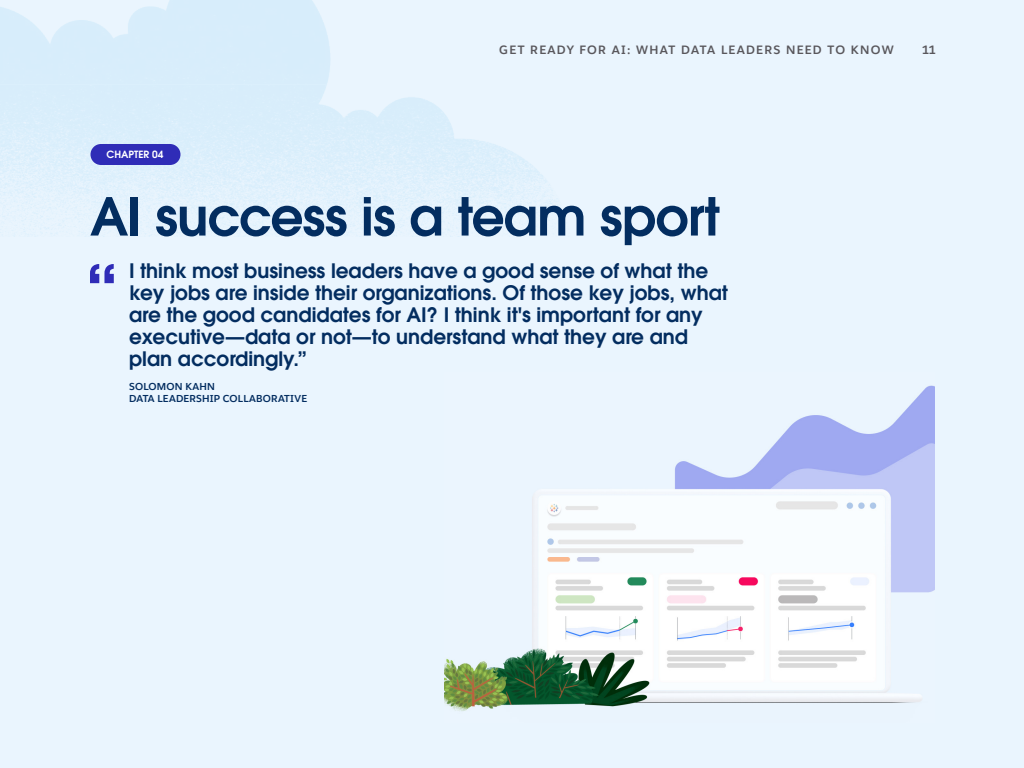
<style>
.page{position:relative;width:1024px;height:768px;background:#eaf5fe}
.page>*{position:absolute;margin:0;border:0;box-sizing:border-box;transform-origin:0 0}
.t1{font:52px "Avant Garde For Salesforce Dm";letter-spacing:-.02em;color:#032d60}
.t2{font:20px/22px "Avant Garde For Salesforce Dm";color:#032d60}
.t3{font:700 12px "Salesforce Sans";letter-spacing:.11em;color:#59575c}
.t4{font:700 10px/12px "Salesforce Sans";letter-spacing:.02em;color:#032d60}
.t5{font:10px "Avant Garde For Salesforce Dm";color:#fff}
</style>
<div class="page">
<img style="left:444px;top:385px;width:491px;height:326px">
<svg style="left:90px;top:264px;width:24px;height:19px"></svg>
<div style="left:90px;top:144px;width:91px;height:21px;background:#2f2cb7;border-radius:11px"></div>
<p class="t5" style="left:107px;top:150px;width:58px">CHAPTER 04</p>
<p class="t3" style="left:499px;top:43px;width:396px">GET READY FOR AI: WHAT DATA LEADERS NEED TO KNOW</p>
<p class="t3" style="left:922px;top:42px;width:15px">11</p>
<h1 class="t1" style="left:90px;top:196px;width:631px">AI success is a team sport</h1>
<p class="t2" style="left:129px;top:262px;width:600px">I think most business leaders have a good sense of what the key jobs are inside their organizations. Of those key jobs, what are the good candidates for AI? I think it's important for any executive—data or not—to understand what they are and plan accordingly.”</p>
<p class="t4" style="left:129px;top:382px;width:179px">SOLOMON KAHN<br>DATA LEADERSHIP COLLABORATIVE</p>
</div>
